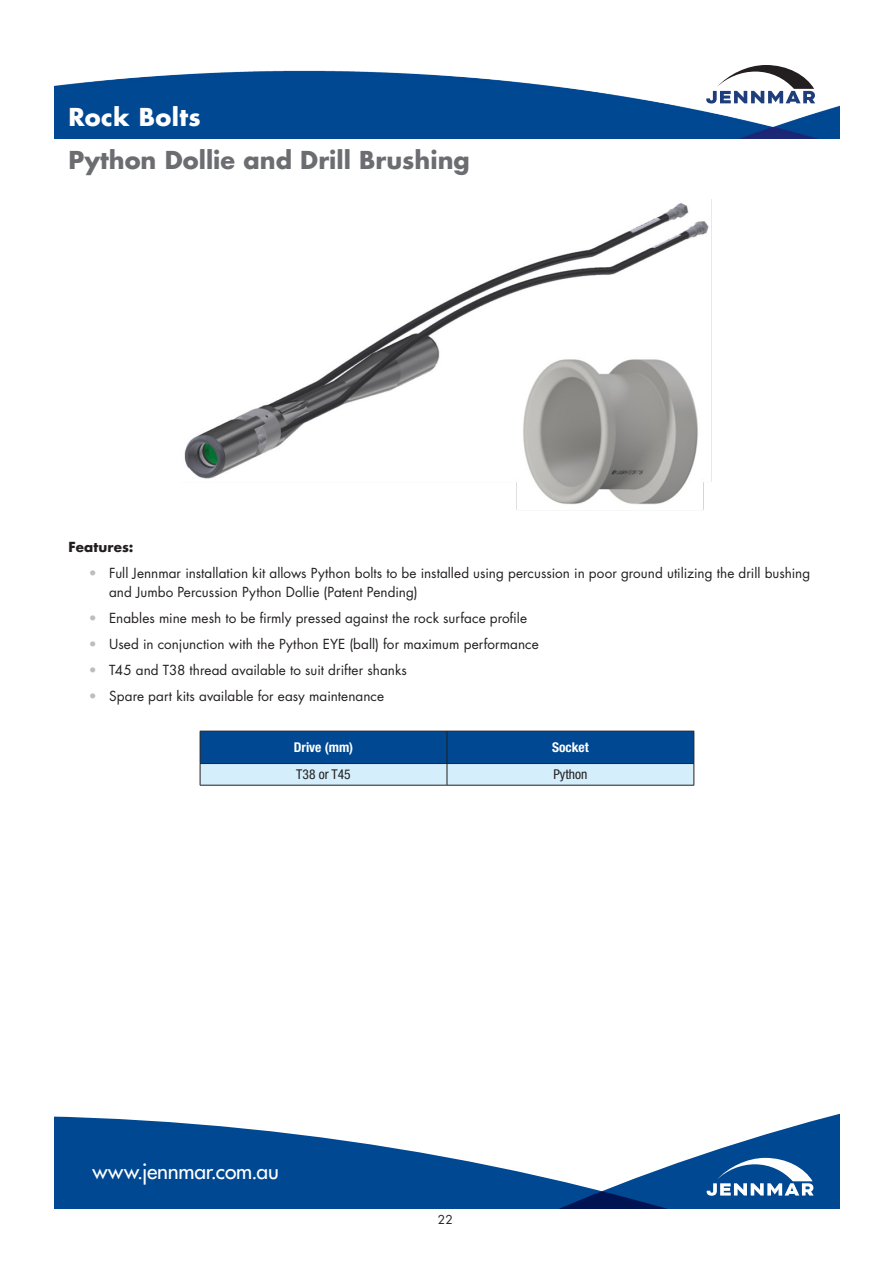
<style>
.page{position:relative;width:894px;height:1263px;background:#fff}
.page>*{position:absolute;margin:0;border:0;box-sizing:border-box;transform-origin:0 0}
.Product_Heading{font:700 24px "Futura Std";color:#6c6d70}
.Chapter_Heading{font:700 24px "Futura Std";letter-spacing:.015em;color:#fff}
.t1{font:500 21px "Futura Std";letter-spacing:-.01em;color:#fff}
.t2{font:13.5px/19.2px "Futura Std";letter-spacing:.005em;color:#231f20}
.Table_Header{font:700 condensed 13.5px "Helvetica Neue LT Std";color:#fff}
.table_body{font:condensed 13.5px "Helvetica Neue LT Std";color:#231f20}
.subhead_bold{font:700 13.5px "Futura Std";letter-spacing:.01em;color:#231f20}
.t3{font:12px "Futura Std";color:#231f20}
.s1{color:#bcbdc0}
</style>
<div class="page">
<img style="left:54px;top:70px;width:785px;height:69px">
<svg style="left:54px;top:1114px;width:785px;height:95px;fill:#014892"></svg>
<svg style="left:706px;top:1157px;width:107px;height:38px"></svg>
<svg style="left:706px;top:65px;width:108px;height:38px"></svg>
<hr style="left:200px;top:785px;width:247px;height:1px;background:#231f20">
<hr style="left:447px;top:785px;width:247px;height:1px;background:#231f20">
<svg style="left:200px;top:732px;width:494px;height:53px;background:#5589ba"></svg>
<hr style="left:200px;top:731px;width:247px;height:1px;background:#231f20">
<hr style="left:200px;top:731px;width:1px;height:32px;background:#231f20">
<hr style="left:200px;top:763px;width:247px;height:1px;background:#231f20">
<hr style="left:447px;top:731px;width:247px;height:1px;background:#231f20">
<hr style="left:446px;top:731px;width:1px;height:32px;background:#231f20">
<hr style="left:693px;top:731px;width:1px;height:32px;background:#231f20">
<hr style="left:447px;top:763px;width:247px;height:1px;background:#231f20">
<img style="left:184px;top:203px;width:525px;height:307px">
<p class="Chapter_Heading" style="left:69px;top:101px;width:134px">Rock Bolts</p>
<p class="Product_Heading" style="left:69px;top:144px;width:402px">Python Dollie and Drill Brushing</p>
<p class="subhead_bold" style="left:69px;top:538px;width:66px">Features:</p>
<p class="t2" style="left:109px;top:563px;width:702px;text-indent:-20px"><span class="s1">•</span> Full Jennmar installation kit allows Python bolts to be installed using percussion in poor ground utilizing the drill bushing and Jumbo Percussion Python Dollie (Patent Pending)</p>
<p class="t2" style="left:89px;top:608px;width:439px"><span class="s1">•</span> Enables mine mesh to be firmly pressed against the rock surface profile</p>
<p class="t2" style="left:89px;top:634px;width:451px"><span class="s1">•</span> Used in conjunction with the Python EYE (ball) for maximum performance</p>
<p class="t2" style="left:89px;top:660px;width:319px"><span class="s1">•</span> T45 and T38 thread available to suit drifter shanks</p>
<p class="t2" style="left:89px;top:686px;width:297px"><span class="s1">•</span> Spare part kits available for easy maintenance</p>
<p class="Table_Header" style="left:294px;top:739px;width:61px">Drive (mm)</p>
<p class="Table_Header" style="left:552px;top:739px;width:38px">Socket</p>
<p class="table_body" style="left:296px;top:766px;width:56px">T38 or T45</p>
<p class="table_body" style="left:553px;top:766px;width:35px">Python</p>
<h2 class="t1" style="left:92px;top:1158px;width:188px">www.jennmar.com.au</h2>
<p class="t3" style="left:438px;top:1211px;width:16px">22</p>
</div>
